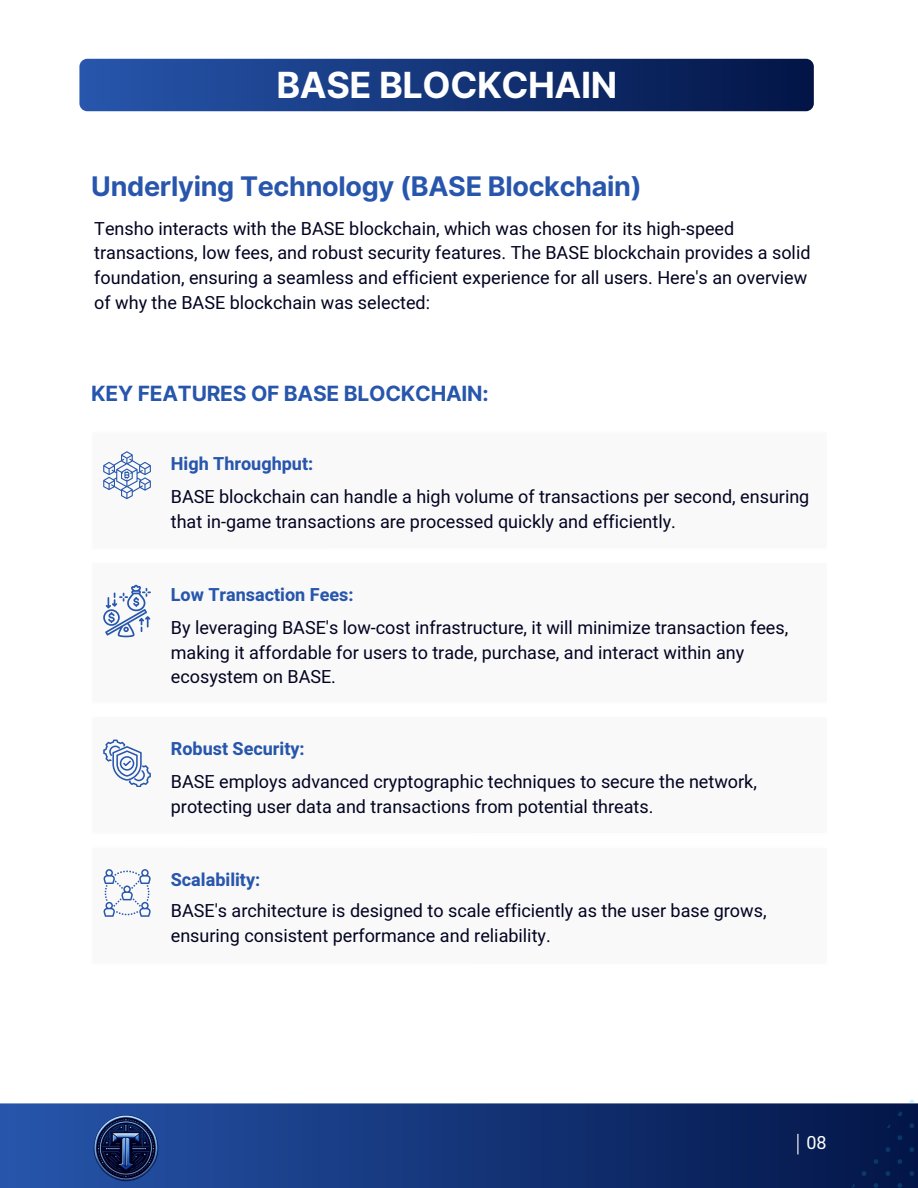
<style>
.page{position:relative;width:918px;height:1188px;background:#fff}
.page>*{position:absolute;margin:0;border:0;box-sizing:border-box;transform-origin:0 0}
.t1{font:700 36px "Inter";letter-spacing:-.01em;color:#fff}
.t2{font:700 27px "Inter";letter-spacing:-.01em;color:#2756ac}
.t3{font:700 21px "Inter";letter-spacing:-.01em;color:#2756ac}
.t4{font:18px/24.8px "Heebo";color:#020321}
.t5{font:700 18px "Heebo";color:#2756ac}
.t6{font:18px "Heebo";color:#fff}
</style>
<div class="page">
<svg style="left:0;top:1103px;width:827px;height:85px;background:#16387c"></svg>
<img style="left:91px;top:1111px;width:70px;height:72px">
<svg style="left:797px;top:1134px;width:1px;height:20px"></svg>
<svg style="left:827px;top:1099px;width:91px;height:89px;background:#112456"></svg>
<svg style="left:103px;top:451px;width:47px;height:48px"></svg>
<svg style="left:103px;top:585px;width:47px;height:52px"></svg>
<svg style="left:103px;top:740px;width:47px;height:47px"></svg>
<svg style="left:103px;top:869px;width:47px;height:47px"></svg>
<div style="left:79px;top:59px;width:735px;height:52px;background:linear-gradient(to right,#2756ac,#021446);border-radius:8px"></div>
<p class="t1" style="left:276px;top:63px;width:342px">BASE BLOCKCHAIN</p>
<p class="t2" style="left:91px;top:170px;width:552px">Underlying Technology (BASE Blockchain)</p>
<h4 class="t4" style="left:94px;top:217px;width:718px">Tensho interacts with the BASE blockchain, which was chosen for its high-speed transactions, low fees, and robust security features. The BASE blockchain provides a solid foundation, ensuring a seamless and efficient experience for all users. Here's an overview of why the BASE blockchain was selected:</h4>
<p class="t3" style="left:91px;top:381px;width:399px">KEY FEATURES OF BASE BLOCKCHAIN:</p>
<h4 class="t5" style="left:171px;top:451px;width:144px">High Throughput:</h4>
<h4 class="t4" style="left:171px;top:485px;width:640px">BASE blockchain can handle a high volume of transactions per second, ensuring that in-game transactions are processed quickly and efficiently.</h4>
<p class="t5" style="left:171px;top:582px;width:184px">Low Transaction Fees:</p>
<h2 class="t4" style="left:171px;top:616px;width:619px">By leveraging BASE's low-cost infrastructure, it will minimize transaction fees, making it affordable for users to trade, purchase, and interact within any ecosystem on BASE.</h2>
<p class="t5" style="left:171px;top:736px;width:135px">Robust Security:</p>
<p class="t4" style="left:171px;top:770px;width:588px">BASE employs advanced cryptographic techniques to secure the network, protecting user data and transactions from potential threats.</p>
<p class="t5" style="left:171px;top:867px;width:91px">Scalability:</p>
<p class="t4" style="left:171px;top:899px;width:597px">BASE's architecture is designed to scale efficiently as the user base grows, ensuring consistent performance and reliability.</p>
<h3 class="t6" style="left:806px;top:1131px;width:22px">08</h3>
</div>
